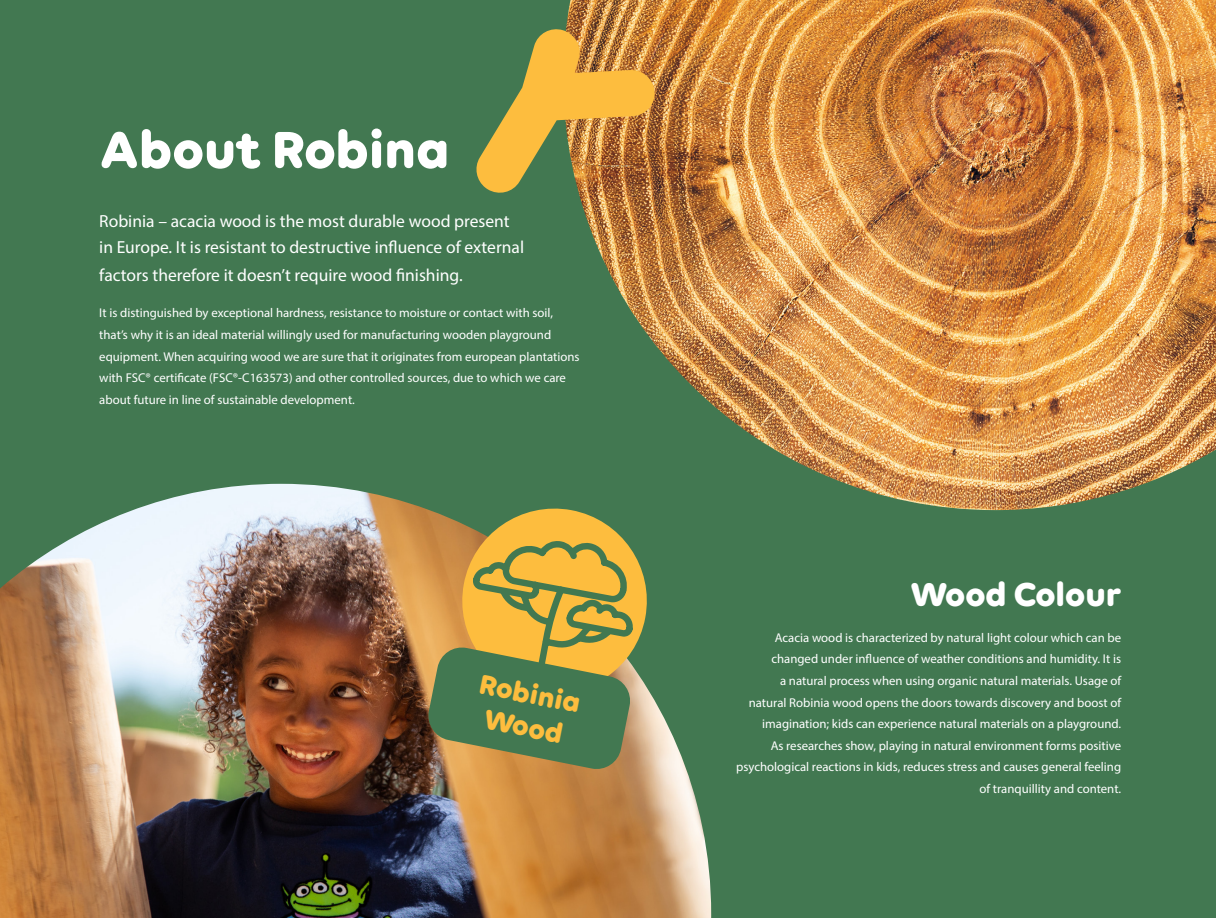
<style>
.page{position:relative;width:1216px;height:918px;background:#fff}
.page>*{position:absolute;margin:0;border:0;box-sizing:border-box;transform-origin:0 0}
.VR_24_22_5{font:700 56px "Volte Rounded";color:#fff}
.VR_24_22_5_right{font:700 35.7px "Volte Rounded";color:#fff}
.VR_24_22_5_right_whi{font:700 29.75px/33.2px "Volte Rounded";color:#fdbd3e;text-align:center}
.OS_Semibold_13_20_wh{font:17.5px/26.2px "Myriad Pro";color:#fff}
.OS_Semibold_10_15_ri{font:12.78px/21.5px "Myriad Pro";color:#fff;text-align:right}
.OS_Semibold_10_15_wh{font:12.78px/21.5px "Myriad Pro";color:#fff}
</style>
<div class="page">
<div style="left:0;top:0;width:1215px;height:918px;background:#427851"></div>
<img style="left:566px;top:0;width:649px;height:510px">
<img style="left:0;top:484px;width:711px;height:434px">
<svg style="left:426px;top:501px;width:228px;height:270px"></svg>
<svg style="left:476px;top:27px;width:179px;height:169px"></svg>
<p class="VR_24_22_5" style="left:99px;top:116px;width:351px">About Robina</p>
<p class="OS_Semibold_13_20_wh" style="left:99px;top:207px;width:426px">Robinia – acacia wood is the most durable wood present in Europe. It is resistant to destructive influence of external</p>
<p class="OS_Semibold_13_20_wh" style="left:99px;top:262px;width:365px">factors therefore it doesn’t require wood finishing.</p>
<p class="OS_Semibold_10_15_wh" style="left:99px;top:302px;width:482px">It is distinguished by exceptional hardness, resistance to moisture or contact with soil, that’s why it is an ideal material willingly used for manufacturing wooden playground equipment. When acquiring wood we are sure that it originates from european plantations with FSC® certificate (FSC®-C163573) and other controlled sources, due to which we care about future in line of sustainable development.</p>
<p class="VR_24_22_5_right_whi" style="left:483px;top:666px;width:104px;rotate:11deg">Robinia<br>Wood</p>
<p class="VR_24_22_5_right" style="left:910px;top:572px;width:212px">Wood Colour</p>
<p class="OS_Semibold_10_15_ri" style="left:736px;top:627px;width:386px">Acacia wood is characterized by natural light colour which can be changed under influence of weather conditions and humidity. It is<br>a natural process when using organic natural materials. Usage of<br>natural Robinia wood opens the doors towards discovery and boost of imagination; kids can experience natural materials on a playground.<br>As researches show, playing in natural environment forms positive psychological reactions in kids, reduces stress and causes general feeling of tranquillity and content.</p>
</div>
